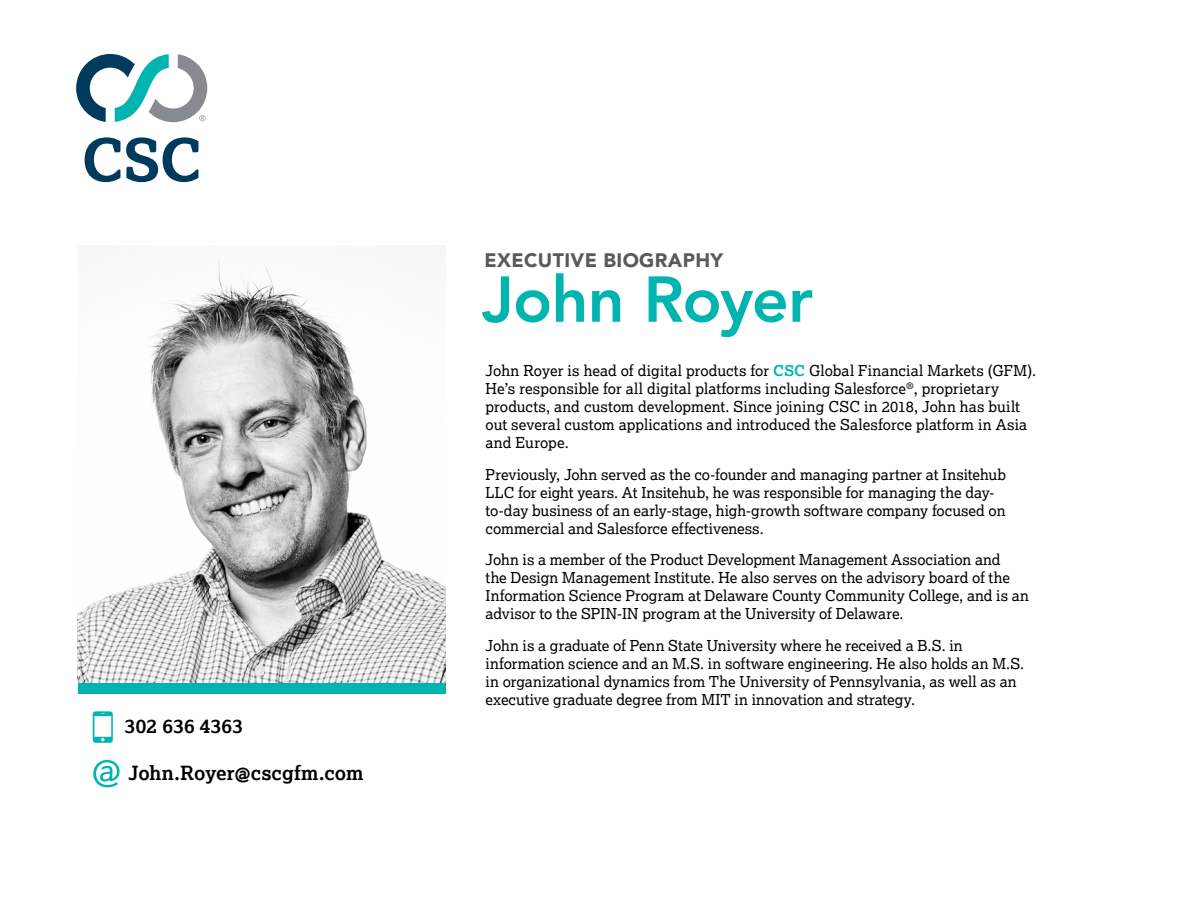
<style>
.page{position:relative;width:1188px;height:918px;background:#fff}
.page>*{position:absolute;margin:0;border:0;box-sizing:border-box;transform-origin:0 0}
.t1{font:800 64.05px "Avenir LT Pro";letter-spacing:-.01em;color:#00b5af}
.t2{font:700 19.5px "Lexia";letter-spacing:.005em;color:#000}
.t3{font:900 19.5px "Avenir LT Pro";letter-spacing:.02em;color:#58595b}
.t4{font:15px/18px "Lexia";color:#000}
.s1{font-weight:700;color:#00b5af}
</style>
<div class="page">
<svg style="left:93px;top:760px;width:27px;height:27px"></svg>
<svg style="left:93px;top:711px;width:20px;height:32px"></svg>
<div style="left:78px;top:682px;width:368px;height:11px;background:#00b5af"></div>
<img style="left:78px;top:261px;width:368px;height:421px">
<svg style="left:85px;top:137px;width:113px;height:45px"></svg>
<svg style="left:76px;top:54px;width:131px;height:68px"></svg>
<h2 class="t2" style="left:125px;top:714px;width:120px">302 636 4363</h2>
<h2 class="t2" style="left:129px;top:761px;width:237px">John.Royer@cscgfm.com</h2>
<h2 class="t3" style="left:484px;top:248px;width:240px">EXECUTIVE BIOGRAPHY</h2>
<h1 class="t1" style="left:482px;top:262px;width:333px">John Royer</h1>
<p class="t4" style="left:486px;top:361px;width:552px">John Royer is head of digital products for <span class="s1">CSC</span> Global Financial Markets (GFM).<br>He’s responsible for all digital platforms including Salesforce<sup>®</sup>, proprietary products, and custom development. Since joining CSC in 2018, John has built out several custom applications and introduced the Salesforce platform in Asia and Europe.</p>
<p class="t4" style="left:486px;top:465px;width:522px">Previously, John served as the co-founder and managing partner at Insitehub LLC for eight years. At Insitehub, he was responsible for managing the day&shy;to-day business of an early-stage, high-growth software company focused on commercial and Salesforce effectiveness.</p>
<p class="t4" style="left:486px;top:550px;width:545px">John is a member of the Product Development Management Association and<br>the Design Management Institute. He also serves on the advisory board of the Information Science Program at Delaware County Community College, and is an advisor to the SPIN-IN program at the University of Delaware.</p>
<p class="t4" style="left:486px;top:636px;width:540px">John is a graduate of Penn State University where he received a B.S. in information science and an M.S. in software engineering. He also holds an M.S. in organizational dynamics from The University of Pennsylvania, as well as an executive graduate degree from MIT in innovation and strategy.</p>
</div>
